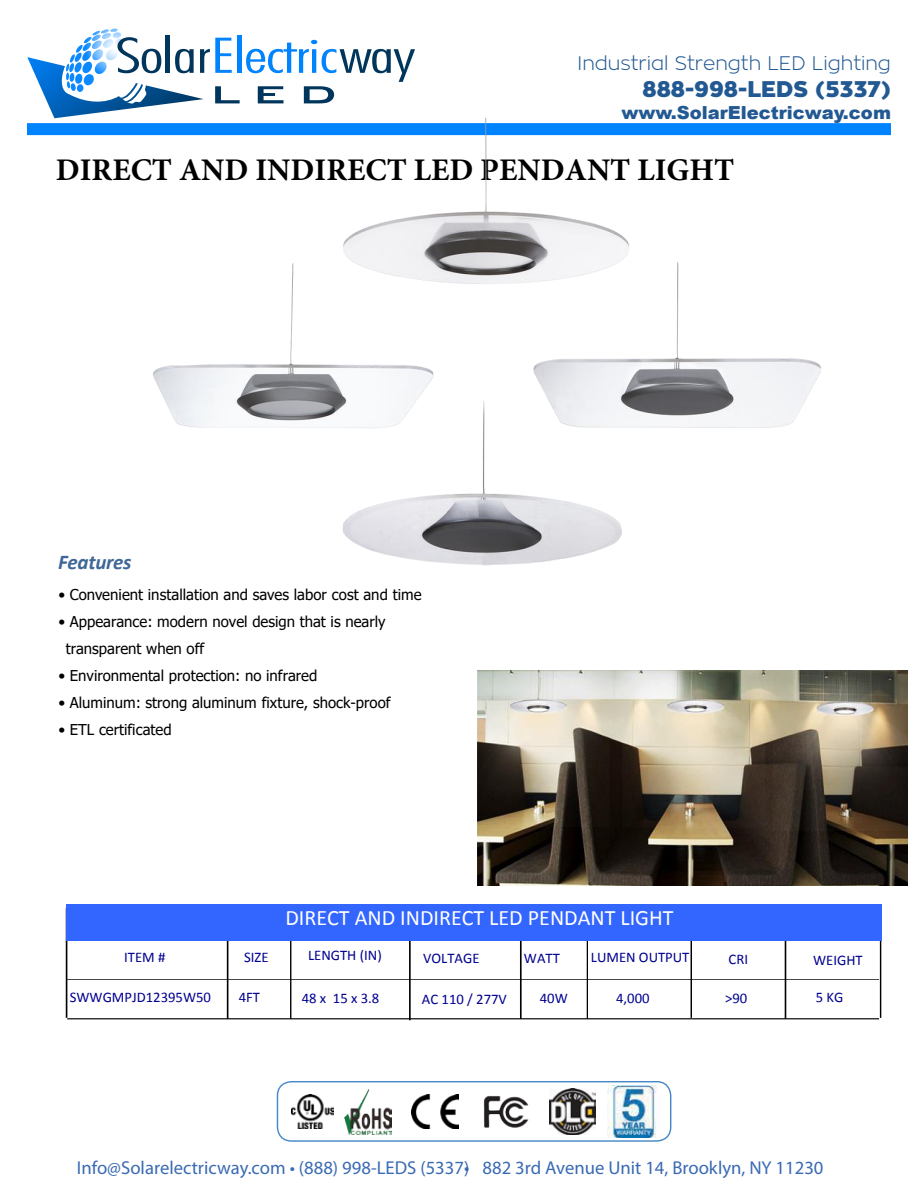
<style>
.page{position:relative;width:918px;height:1188px;background:#fff}
.page>*{position:absolute;margin:0;border:0;box-sizing:border-box;transform-origin:0 0}
.t1{font:700 31.5px "Minion Pro";color:#000}
.t2{font:900 22.5px "Zona Pro";color:#235992}
.t3{font:22.05px "Calibri";color:#fff}
.t4{font:italic 700 21px "Calibri";letter-spacing:-.015em;color:#3f6797}
.t5{font:300 19.5px "Zona Pro";color:#235992}
.t6{font:18.75px "Myriad Pro";color:#3a6ab3}
.t7{font:900 18px "Arial";color:#235992}
.t8{font:15px/27.2px "Tahoma";color:#000}
.t9{font:14.7px "Calibri";color:#000090}
</style>
<div class="page">
<div style="left:27px;top:123px;width:864px;height:12px;background:#0083ff"></div>
<hr style="left:237px;top:36px;width:4px;height:37px;background:#0083ff">
<svg style="left:27px;top:29px;width:213px;height:89px"></svg>
<svg style="left:246px;top:40px;width:169px;height:59px"></svg>
<hr style="left:66px;top:908px;width:1px;height:110px;background:#000">
<hr style="left:227px;top:906px;width:1px;height:113px;background:#000">
<hr style="left:290px;top:906px;width:1px;height:113px;background:#000">
<hr style="left:410px;top:908px;width:1px;height:112px;background:#000">
<hr style="left:520px;top:906px;width:1px;height:113px;background:#000">
<hr style="left:587px;top:906px;width:1px;height:113px;background:#000">
<hr style="left:691px;top:906px;width:1px;height:112px;background:#000">
<hr style="left:67px;top:979px;width:812px;height:1px;background:#000">
<hr style="left:67px;top:1018px;width:812px;height:1px;background:#000">
<div style="left:277px;top:1081px;width:394px;height:61px;border:1px solid #4789c8;border-radius:14px"></div>
<img style="left:292px;top:1094px;width:42px;height:34px">
<img style="left:344px;top:1089px;width:47px;height:45px">
<img style="left:411px;top:1095px;width:48px;height:33px">
<img style="left:483px;top:1096px;width:46px;height:32px">
<img style="left:550px;top:1088px;width:46px;height:46px">
<img style="left:607px;top:1085px;width:50px;height:53px">
<hr style="left:880px;top:908px;width:1px;height:110px;background:#000">
<hr style="left:785px;top:905px;width:1px;height:114px;background:#000">
<div style="left:66px;top:904px;width:816px;height:37px;background:#36f"></div>
<img style="left:134px;top:99px;width:709px;height:467px">
<img style="left:477px;top:670px;width:431px;height:215px">
<h3 class="t5" style="left:578px;top:51px;width:315px">Industrial Strength LED Lighting</h3>
<h2 class="t2" style="left:643px;top:74px;width:250px">888-998-LEDS (5337)</h2>
<p class="t7" style="left:621px;top:99px;width:271px">www.SolarElectricway.com</p>
<h1 class="t1" style="left:56px;top:148px;width:680px">DIRECT AND INDIRECT LED PENDANT LIGHT</h1>
<h3 class="t4" style="left:58px;top:549px;width:75px">Features</h3>
<p class="t8" style="left:58px;top:580px;width:365px">• Convenient installation and saves labor cost and time</p>
<p class="t8" style="left:66px;top:607px;width:321px;text-indent:-7px">• Appearance: modern novel design that is nearly transparent when off</p>
<p class="t8" style="left:58px;top:662px;width:261px">• Environmental protection: no infrared</p>
<p class="t8" style="left:58px;top:689px;width:334px">• Aluminum: strong aluminum fixture, shock-proof</p>
<p class="t8" style="left:58px;top:716px;width:115px">• ETL certificated</p>
<h3 class="t3" style="left:285px;top:904px;width:390px">DIRECT AND INDIRECT LED PENDANT LIGHT</h3>
<p class="t9" style="left:124px;top:948px;width:43px">ITEM #</p>
<p class="t9" style="left:244px;top:948px;width:26px">SIZE</p>
<p class="t9" style="left:308px;top:946px;width:75px">LENGTH (IN)</p>
<p class="t9" style="left:423px;top:949px;width:58px">VOLTAGE</p>
<p class="t9" style="left:524px;top:949px;width:37px">WATT</p>
<p class="t9" style="left:591px;top:948px;width:100px">LUMEN OUTPUT</p>
<p class="t9" style="left:70px;top:988px;width:143px">SWWGMPJD12395W50</p>
<p class="t9" style="left:239px;top:988px;width:23px">4FT</p>
<p class="t9" style="left:302px;top:989px;width:79px">48 x 15 x 3.8</p>
<p class="t9" style="left:422px;top:990px;width:86px">AC 110 / 277V</p>
<p class="t9" style="left:540px;top:989px;width:29px">40W</p>
<p class="t9" style="left:616px;top:989px;width:35px">4,000</p>
<p class="t9" style="left:729px;top:950px;width:21px">CRI</p>
<p class="t9" style="left:813px;top:951px;width:51px">WEIGHT</p>
<p class="t9" style="left:725px;top:989px;width:24px">&gt;90</p>
<p class="t9" style="left:816px;top:988px;width:29px">5 KG</p>
<p class="t6" style="left:77px;top:1156px;width:748px">Info@Solarelectricway.com • (888) 998-LEDS (5337) • 882 3rd Avenue Unit 14, Brooklyn, NY 11230</p>
</div>
